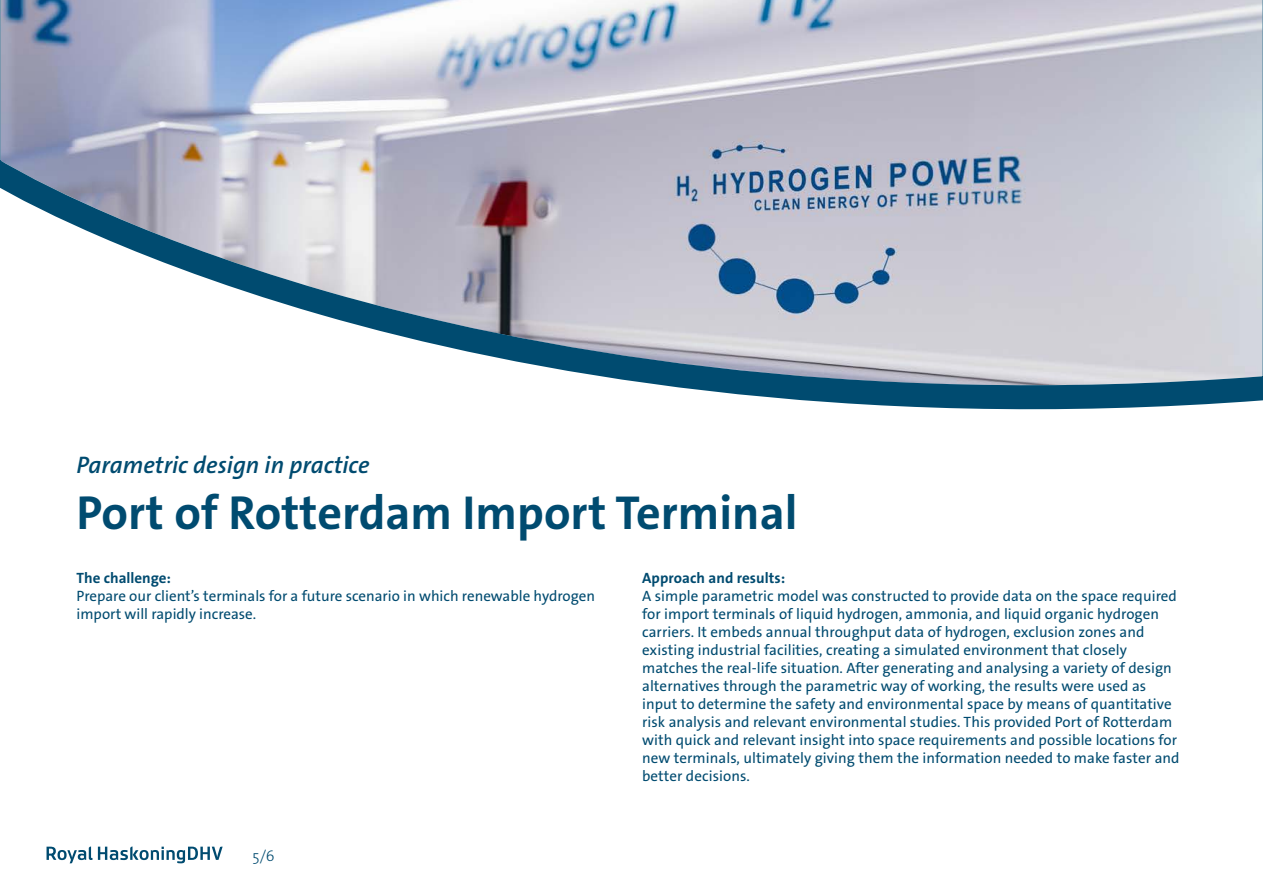
<style>
.page{position:relative;width:1263px;height:893px;background:#fff}
.page>*{position:absolute;margin:0;border:0;box-sizing:border-box;transform-origin:0 0}
.t1{font:700 48px "The Sans Os F";color:#004b70}
.t2{font:italic 600 24px "The Sans Os F";color:#004b70}
.t3{font:15px/18px "The Sans Os F";letter-spacing:.005em;color:#004b70}
.t4{font:700 15px "The Sans Os F";letter-spacing:.005em;color:#004b70}
.t5{font:300 15px "The Sans Os F";color:#004b70}
</style>
<div class="page">
<svg style="left:0;top:0;width:1263px;height:410px"></svg>
<svg style="left:47px;top:846px;width:176px;height:17px"></svg>
<p class="t2" style="left:77px;top:449px;width:295px">Parametric design in practice</p>
<p class="t1" style="left:77px;top:482px;width:722px">Port of Rotterdam Import Terminal</p>
<p class="t4" style="left:642px;top:568px;width:145px">Approach and results:</p>
<p class="t3" style="left:642px;top:587px;width:539px">A simple parametric model was constructed to provide data on the space required for import terminals of liquid hydrogen, ammonia, and liquid organic hydrogen carriers. It embeds annual throughput data of hydrogen, exclusion zones and existing industrial facilities, creating a simulated environment that closely matches the real-life situation. After generating and analysing a variety of design alternatives through the parametric way of working, the results were used as input to determine the safety and environmental space by means of quantitative risk analysis and relevant environmental studies. This provided Port of Rotterdam with quick and relevant insight into space requirements and possible locations for new terminals, ultimately giving them the information needed to make faster and better decisions.</p>
<p class="t4" style="left:77px;top:568px;width:96px">The challenge:</p>
<p class="t3" style="left:77px;top:587px;width:520px">Prepare our client’s terminals for a future scenario in which renewable hydrogen import will rapidly increase.</p>
<p class="t5" style="left:253px;top:846px;width:24px">5/6</p>
</div>
